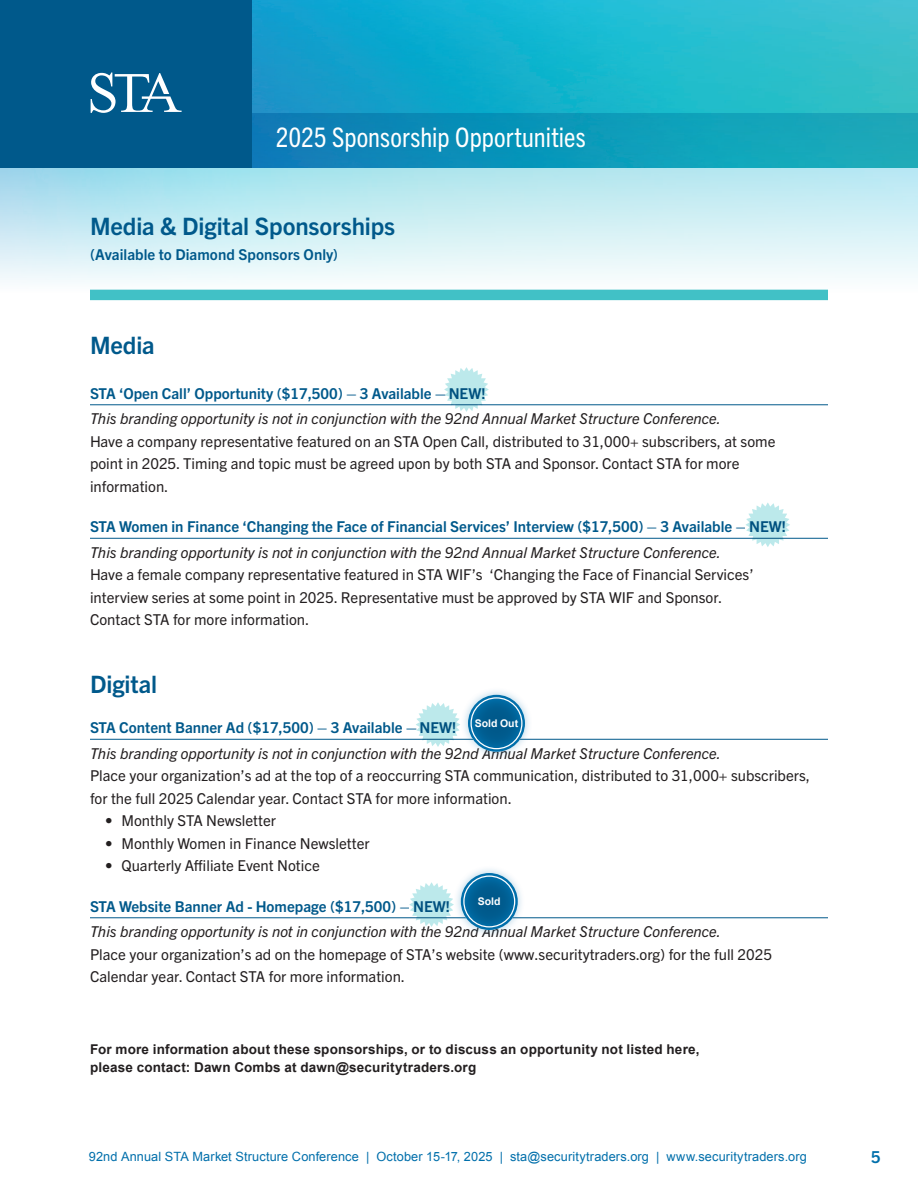
<style>
.page{position:relative;width:918px;height:1188px;background:#fff}
.page>*{position:absolute;margin:0;border:0;box-sizing:border-box;transform-origin:0 0}
.t1{font:condensed 27px "Trade Gothic Next LT Pro";letter-spacing:.005em;color:#fff}
.t2{font:700 24px "Trade Gothic Next LT Pro";letter-spacing:-.005em;color:#00598b}
.t3{font:700 16.5px "Trade Gothic Next LT Pro";color:#006fab}
.t4{font:15px/22.5px "Trade Gothic Next LT Pro";color:#231f20}
.t5{font:italic 15px "Trade Gothic Next LT Pro";color:#231f20}
.t6{font:700 15px "Trade Gothic Next LT Pro";color:#00598b}
.t7{font:700 13.5px/18px "Arial";letter-spacing:.015em;color:#231f20}
.t8{font:12.75px "Arial";letter-spacing:.01em;color:#006fab}
.t9{font:700 10.5px "Arial";letter-spacing:.005em;color:#fff}
</style>
<div class="page">
<img style="left:0;top:167px;width:918px;height:123px">
<img style="left:878px;top:0;width:40px;height:167px">
<img style="left:252px;top:0;width:626px;height:167px">
<hr style="left:90px;top:405px;width:738px;height:1px;background:#00598b">
<hr style="left:90px;top:538px;width:738px;height:1px;background:#00598b">
<hr style="left:90px;top:739px;width:738px;height:1px;background:#00598b">
<hr style="left:90px;top:918px;width:738px;height:1px;background:#00598b">
<div style="left:90px;top:290px;width:738px;height:10px;background:#41c1c6"></div>
<div style="left:460px;top:686px;width:73px;height:74px;background:#006fab;opacity:.3"></div>
<svg style="left:468px;top:695px;width:57px;height:57px"></svg>
<svg style="left:472px;top:699px;width:49px;height:49px"></svg>
<div style="left:468px;top:695px;width:57px;height:57px;border:2px solid #fff;border-radius:50%"></div>
<div style="left:473px;top:700px;width:47px;height:47px;border:2px solid #fff;border-radius:50%"></div>
<div style="left:452px;top:865px;width:74px;height:73px;background:#006fab;opacity:.3"></div>
<svg style="left:461px;top:873px;width:57px;height:57px"></svg>
<svg style="left:465px;top:877px;width:49px;height:49px"></svg>
<div style="left:461px;top:873px;width:57px;height:57px;border:2px solid #fff;border-radius:50%"></div>
<div style="left:466px;top:878px;width:47px;height:47px;border:2px solid #fff;border-radius:50%"></div>
<div style="left:0;top:0;width:252px;height:167px;background:#00598b"></div>
<svg style="left:91px;top:73px;width:91px;height:40px"></svg>
<svg style="left:444px;top:367px;width:45px;height:45px"></svg>
<svg style="left:416px;top:702px;width:44px;height:45px"></svg>
<svg style="left:409px;top:882px;width:45px;height:45px"></svg>
<svg style="left:746px;top:503px;width:44px;height:44px"></svg>
<h1 class="t1" style="left:276px;top:119px;width:312px">2025 Sponsorship Opportunities</h1>
<h2 class="t2" style="left:90px;top:209px;width:307px">Media &amp; Digital Sponsorships</h2>
<p class="t6" style="left:90px;top:244px;width:250px">(Available to Diamond Sponsors Only)</p>
<h2 class="t2" style="left:90px;top:328px;width:66px">Media</h2>
<p class="t6" style="left:90px;top:383px;width:397px">STA ‘Open Call’ Opportunity ($17,500) – 3 Available – NEW!</p>
<p class="t5" style="left:90px;top:408px;width:632px">This branding opportunity is not in conjunction with the 92nd Annual Market Structure Conference.</p>
<p class="t4" style="left:90px;top:429px;width:687px">Have a company representative featured on an STA Open Call, distributed to 31,000+ subscribers, at some point in 2025. Timing and topic must be agreed upon by both STA and Sponsor. Contact STA for more information.</p>
<p class="t6" style="left:90px;top:516px;width:698px">STA Women in Finance ‘Changing the Face of Financial Services’ Interview ($17,500) – 3 Available – NEW!</p>
<p class="t5" style="left:90px;top:542px;width:632px">This branding opportunity is not in conjunction with the 92nd Annual Market Structure Conference.</p>
<p class="t4" style="left:90px;top:562px;width:665px">Have a female company representative featured in STA WIF’s ‘Changing the Face of Financial Services’ interview series at some point in 2025. Representative must be approved by STA WIF and Sponsor.<br>Contact STA for more information.</p>
<h2 class="t2" style="left:90px;top:667px;width:69px">Digital</h2>
<p class="t6" style="left:90px;top:717px;width:368px">STA Content Banner Ad ($17,500) – 3 Available – NEW!</p>
<p class="t5" style="left:90px;top:743px;width:632px">This branding opportunity is not in conjunction with the 92nd Annual Market Structure Conference.</p>
<p class="t4" style="left:90px;top:763px;width:721px">Place your organization’s ad at the top of a reoccurring STA communication, distributed to 31,000+ subscribers, for the full 2025 Calendar year. Contact STA for more information.</p>
<p class="t4" style="left:105px;top:808px;width:172px">• Monthly STA Newsletter</p>
<p class="t4" style="left:105px;top:831px;width:266px">• Monthly Women in Finance Newsletter</p>
<p class="t4" style="left:105px;top:853px;width:216px">• Quarterly Affiliate Event Notice</p>
<p class="t6" style="left:90px;top:896px;width:362px">STA Website Banner Ad - Homepage ($17,500) – NEW!</p>
<p class="t5" style="left:90px;top:921px;width:632px">This branding opportunity is not in conjunction with the 92nd Annual Market Structure Conference.</p>
<p class="t4" style="left:90px;top:942px;width:684px">Place your organization’s ad on the homepage of STA’s website (www.securitytraders.org) for the full 2025<br>Calendar year. Contact STA for more information.</p>
<p class="t9" style="left:475px;top:716px;width:45px">Sold Out</p>
<p class="t9" style="left:478px;top:895px;width:24px">Sold</p>
<p class="t7" style="left:90px;top:1041px;width:611px">For more information about these sponsorships, or to discuss an opportunity not listed here, please contact: Dawn Combs at dawn@securitytraders.org</p>
<p class="t8" style="left:89px;top:1148px;width:720px">92nd Annual STA Market Structure Conference | October 15-17, 2025 | sta@securitytraders.org | www.securitytraders.org</p>
<p class="t3" style="left:871px;top:1146px;width:11px">5</p>
</div>
